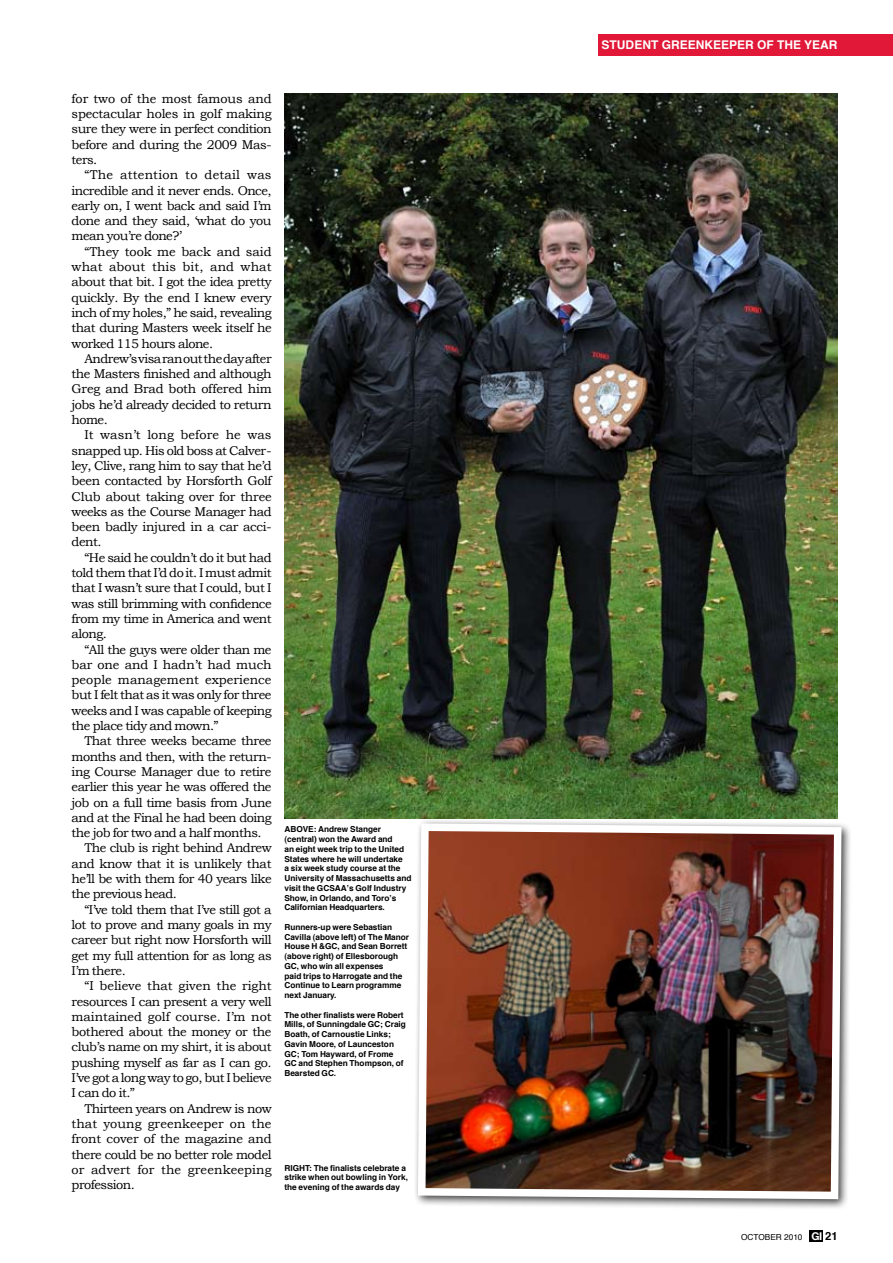
<style>
.page{position:relative;width:893px;height:1263px;background:#fff}
.page>*{position:absolute;margin:0;border:0;box-sizing:border-box;transform-origin:0 0}
.t1{font:12.75px/15.3px "Bookman Old Style";letter-spacing:-.04em;color:#000;text-align:justify}
.t2{font:12.75px "Bookman Old Style";color:#000}
.t3{font:12.75px "Bookman Old Style";letter-spacing:-.01em;color:#000}
.t4{font:12.75px "Bookman Old Style";letter-spacing:.01em;color:#000}
.t5{font:12.75px "Bookman Old Style";letter-spacing:.005em;color:#000}
.t6{font:700 12px "Helvetica";color:#fff}
.t7{font:700 8.25px/9.8px "Helvetica";color:#000}
.t8{font:8.25px "Helvetica";color:#000}
.s1{font-family:"Helvetica Neue";font-weight:700;font-size:10.8px;color:#fff}
.s2{font-weight:700;font-size:11.25px}
</style>
<div class="page">
<div style="left:809px;top:1230px;width:13px;height:11px;background:#000"></div>
<img style="left:284px;top:94px;width:553px;height:724px">
<div style="left:412px;top:818px;width:440px;height:392px;background:#000;opacity:.75"></div>
<img style="left:414px;top:820px;width:431px;height:383px">
<div style="left:598px;top:34px;width:294px;height:21px;background:#e11837"></div>
<p class="t1" style="left:72px;top:91px;width:201px">for two of the most famous and spectacular holes in golf making sure they were in perfect condition before and during the 2009 Mas&shy;ters.</p>
<p class="t1" style="left:72px;top:167px;width:201px;text-indent:13px">“The attention to detail was incredible and it never ends. Once, early on, I went back and said I’m done and they said, ‘what do you mean you’re done?’</p>
<p class="t1" style="left:72px;top:244px;width:201px;text-indent:13px">“They took me back and said what about this bit, and what about that bit. I got the idea pretty quickly. By the end I knew every inch of my holes,” he said, revealing that during Masters week itself he worked 115 hours alone.</p>
<p class="t1" style="left:72px;top:351px;width:201px;text-indent:13px">Andrew’s visa ran out the day after the Masters finished and although Greg and Brad both offered him jobs he’d already decided to return home.</p>
<p class="t1" style="left:72px;top:427px;width:201px;text-indent:13px">It wasn’t long before he was snapped up. His old boss at Calver&shy;ley, Clive, rang him to say that he’d been contacted by Horsforth Golf Club about taking over for three weeks as the Course Manager had been badly injured in a car acci&shy;dent.</p>
<p class="t1" style="left:72px;top:550px;width:201px;text-indent:13px">“He said he couldn’t do it but had told them that I’d do it. I must admit that I wasn’t sure that I could, but I was still brimming with confidence from my time in America and went along.</p>
<p class="t1" style="left:72px;top:641px;width:201px;text-indent:13px">“All the guys were older than me bar one and I hadn’t had much people management experience but I felt that as it was only for three weeks and I was capable of keeping the place tidy and mown.”</p>
<p class="t1" style="left:84px;top:733px;width:188px">That three weeks became three</p>
<p class="t1" style="left:72px;top:749px;width:201px">months and then, with the return-</p>
<p class="t1" style="left:72px;top:764px;width:201px">ing Course Manager due to retire</p>
<p class="t1" style="left:72px;top:779px;width:201px">earlier this year he was offered the</p>
<p class="t1" style="left:72px;top:794px;width:201px">job on a full time basis from June</p>
<p class="t1" style="left:72px;top:810px;width:201px">and at the Final he had been doing</p>
<p class="t1" style="left:72px;top:825px;width:191px">the job for two and a half months.</p>
<p class="t1" style="left:84px;top:840px;width:189px">The club is right behind Andrew</p>
<p class="t1" style="left:72px;top:856px;width:201px">and know that it is unlikely that</p>
<p class="t1" style="left:72px;top:871px;width:201px">he’ll be with them for 40 years like</p>
<p class="t1" style="left:72px;top:886px;width:107px">the previous head.</p>
<p class="t1" style="left:84px;top:902px;width:189px">“I’ve told them that I’ve still got a</p>
<p class="t1" style="left:72px;top:917px;width:201px">lot to prove and many goals in my</p>
<p class="t1" style="left:72px;top:932px;width:201px">career but right now Horsforth will</p>
<p class="t1" style="left:72px;top:947px;width:201px">get my full attention for as long as</p>
<p class="t1" style="left:72px;top:963px;width:56px">I’m there.</p>
<p class="t2" style="left:84px;top:978px;width:189px">“I believe that given the right</p>
<p class="t1" style="left:72px;top:993px;width:201px">resources I can present a very well</p>
<p class="t2" style="left:72px;top:1009px;width:201px">maintained golf course. I’m not</p>
<p class="t1" style="left:72px;top:1024px;width:201px">bothered about the money or the</p>
<p class="t1" style="left:72px;top:1039px;width:201px">club’s name on my shirt, it is about</p>
<p class="t1" style="left:72px;top:1055px;width:201px">pushing myself as far as I can go.</p>
<p class="t1" style="left:72px;top:1070px;width:201px">I’ve got a long way to go, but I believe</p>
<p class="t1" style="left:72px;top:1085px;width:65px">I can do it.”</p>
<p class="t1" style="left:84px;top:1100px;width:189px">Thirteen years on Andrew is now</p>
<p class="t5" style="left:72px;top:1116px;width:201px">that young greenkeeper on the</p>
<p class="t3" style="left:72px;top:1131px;width:201px">front cover of the magazine and</p>
<p class="t1" style="left:72px;top:1146px;width:201px">there could be no better role model</p>
<p class="t4" style="left:72px;top:1162px;width:201px">or advert for the greenkeeping</p>
<p class="t1" style="left:72px;top:1177px;width:65px">profession.</p>
<p class="t7" style="left:284px;top:824px;width:129px">ABOVE: Andrew Stanger (central) won the Award and<br>an eight week trip to the United<br>States where he will undertake<br>a six week study course at the<br>University of Massachusetts and visit the GCSAA’s Golf Industry<br>Show, in Orlando, and Toro’s<br>Californian Headquarters.</p>
<p class="t7" style="left:284px;top:922px;width:126px">Runners-up were Sebastian<br>Cavilla (above left) of The Manor<br>House H &amp;GC, and Sean Borrett (above right) of Ellesborough<br>GC, who win all expenses<br>paid trips to Harrogate and the<br>Continue to Learn programme next January.</p>
<p class="t7" style="left:284px;top:1010px;width:123px">The other finalists were Robert<br>Mills, of Sunningdale GC; Craig<br>Boath, of Carnoustie Links;<br>Gavin Moore, of Launceston<br>GC; Tom Hayward, of Frome<br>GC and Stephen Thompson, of<br>Bearsted GC.</p>
<p class="t7" style="left:284px;top:1163px;width:125px">RIGHT: The finalists celebrate a strike when out bowling in York, the evening of the awards day</p>
<p class="t6" style="left:601px;top:35px;width:236px">STUDENT GREENKEEPER OF THE YEAR</p>
<p class="t8" style="left:741px;top:1231px;width:98px">OCTOBER 2010 <span class="s1">GI</span> <span class="s2">21</span></p>
</div>
